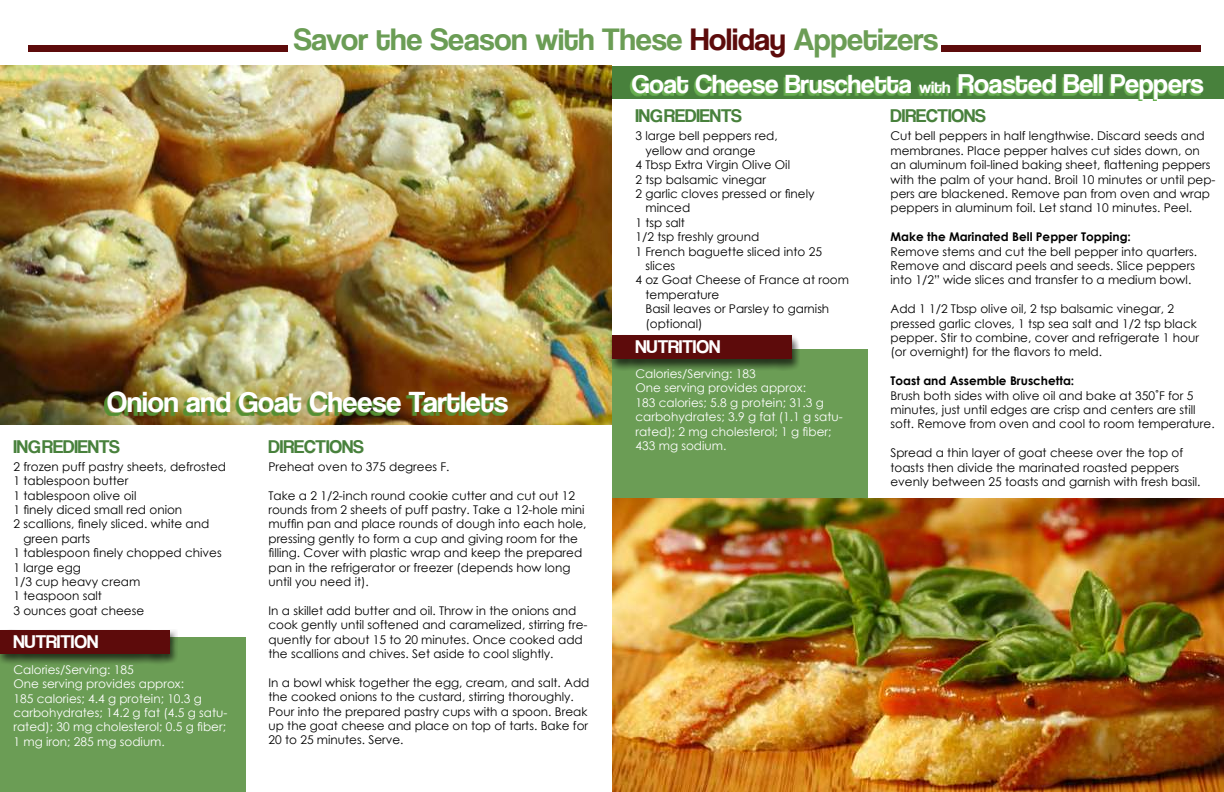
<style>
.page{position:relative;width:1224px;height:792px;background:#fff}
.page>*{position:absolute;margin:0;border:0;box-sizing:border-box;transform-origin:0 0}
.t1{font:32px "Coolvetica Rg";color:#6b9d55}
.t2{font:30px "Coolvetica Rg";color:#fff}
.t3{font:27px "Coolvetica Rg";color:#fff}
.t4{font:19px "Coolvetica Rg";color:#48813c}
.t5{font:19px "Coolvetica Rg";color:#fff}
.t6{font:12px/14.4px "Century Gothic";color:#000}
.t7{font:12px/14.4px "Century Gothic";color:#fff}
.t8{font:700 12px "Century Gothic";color:#000}
.s1{color:#5d0b0b}
.s2{font-size:17px}
.s3{font-size:28px}
</style>
<div class="page">
<img style="left:0;top:66px;width:612px;height:358px">
<div style="left:28px;top:45px;width:260px;height:7px;background:#5d0b0b"></div>
<img style="left:104px;top:394px;width:402px;height:22px">
<div style="left:0;top:637px;width:246px;height:155px;background:#6b9d55"></div>
<div style="left:0;top:629px;width:178px;height:37px;background:#000;opacity:.67"></div>
<div style="left:0;top:630px;width:169px;height:24px;background:#5d0b0b"></div>
<div style="left:612px;top:66px;width:612px;height:33px;background:#48813c"></div>
<div style="left:941px;top:45px;width:260px;height:7px;background:#5d0b0b"></div>
<img style="left:612px;top:498px;width:612px;height:294px">
<div style="left:612px;top:350px;width:256px;height:148px;background:#6b9d55"></div>
<div style="left:608px;top:334px;width:192px;height:37px;background:#000;opacity:.67"></div>
<div style="left:612px;top:335px;width:179px;height:24px;background:#5d0b0b"></div>
<svg style="left:629px;top:76px;width:572px;height:25px"></svg>
<h1 class="t1" style="left:294px;top:21px;width:646px">Savor the Season with These <span class="s1">Holiday</span> Appetizers</h1>
<h3 class="t3" style="left:632px;top:68px;width:573px">Goat Cheese Bruschetta <span class="s2">with</span> <span class="s3">Roasted Bell Peppers</span></h3>
<h2 class="t2" style="left:107px;top:384px;width:402px">Onion and Goat Cheese Tartlets</h2>
<h3 class="t4" style="left:14px;top:435px;width:108px">INGREDIENTS</h3>
<h3 class="t4" style="left:268px;top:435px;width:97px">DIRECTIONS</h3>
<p class="t6" style="left:14px;top:459px;width:214px">2 frozen puff pastry sheets, defrosted</p>
<p class="t6" style="left:14px;top:473px;width:116px">1 tablespoon butter</p>
<p class="t6" style="left:14px;top:488px;width:124px">1 tablespoon olive oil</p>
<p class="t6" style="left:14px;top:502px;width:170px">1 finely diced small red onion</p>
<p class="t6" style="left:14px;top:517px;width:197px">2 scallions, finely sliced. white and</p>
<p class="t6" style="left:23px;top:531px;width:68px">green parts</p>
<p class="t6" style="left:14px;top:545px;width:210px">1 tablespoon finely chopped chives</p>
<p class="t6" style="left:14px;top:560px;width:69px">1 large egg</p>
<p class="t6" style="left:14px;top:574px;width:128px">1/3 cup heavy cream</p>
<p class="t6" style="left:14px;top:589px;width:90px">1 teaspoon salt</p>
<p class="t6" style="left:14px;top:603px;width:132px">3 ounces goat cheese</p>
<h3 class="t5" style="left:14px;top:630px;width:86px">NUTRITION</h3>
<p class="t7" style="left:14px;top:662px;width:215px">Calories/Serving: 185<br>One serving provides approx:<br>185 calories; 4.4 g protein; 10.3 g carbohydrates; 14.2 g fat (4.5 g satu&shy;rated); 30 mg cholesterol; 0.5 g fiber;<br>1 mg iron; 285 mg sodium.</p>
<p class="t6" style="left:268px;top:459px;width:183px">Preheat oven to 375 degrees F.</p>
<p class="t6" style="left:268px;top:488px;width:319px">Take a 2 1/2-inch round cookie cutter and cut out 12 rounds from 2 sheets of puff pastry. Take a 12-hole mini muffin pan and place rounds of dough into each hole, pressing gently to form a cup and giving room for the filling. Cover with plastic wrap and keep the prepared pan in the refrigerator or freezer (depends how long until you need it).</p>
<p class="t6" style="left:268px;top:603px;width:320px">In a skillet add butter and oil. Throw in the onions and cook gently until softened and caramelized, stirring fre&shy;quently for about 15 to 20 minutes. Once cooked add the scallions and chives. Set aside to cool slightly.</p>
<p class="t6" style="left:268px;top:675px;width:322px">In a bowl whisk together the egg, cream, and salt. Add the cooked onions to the custard, stirring thoroughly.<br>Pour into the prepared pastry cups with a spoon. Break up the goat cheese and place on top of tarts. Bake for 20 to 25 minutes. Serve.</p>
<h3 class="t4" style="left:636px;top:105px;width:108px">INGREDIENTS</h3>
<h3 class="t4" style="left:890px;top:105px;width:97px">DIRECTIONS</h3>
<p class="t6" style="left:636px;top:129px;width:144px">3 large bell peppers red,</p>
<p class="t6" style="left:645px;top:143px;width:112px">yellow and orange</p>
<p class="t6" style="left:636px;top:157px;width:156px">4 Tbsp Extra Virgin Olive Oil</p>
<p class="t6" style="left:636px;top:172px;width:132px">2 tsp balsamic vinegar</p>
<p class="t6" style="left:636px;top:186px;width:181px">2 garlic cloves pressed or finely</p>
<p class="t6" style="left:645px;top:201px;width:46px">minced</p>
<p class="t6" style="left:636px;top:215px;width:51px">1 tsp salt</p>
<p class="t6" style="left:636px;top:229px;width:125px">1/2 tsp freshly ground</p>
<p class="t6" style="left:636px;top:244px;width:188px">1 French baguette sliced into 25</p>
<p class="t6" style="left:645px;top:258px;width:31px">slices</p>
<p class="t6" style="left:636px;top:273px;width:215px">4 oz Goat Cheese of France at room</p>
<p class="t6" style="left:645px;top:287px;width:75px">temperature</p>
<p class="t6" style="left:645px;top:301px;width:185px">Basil leaves or Parsley to garnish</p>
<p class="t6" style="left:645px;top:316px;width:59px">(optional)</p>
<h3 class="t5" style="left:636px;top:335px;width:86px">NUTRITION</h3>
<p class="t7" style="left:636px;top:366px;width:209px">Calories/Serving: 183<br>One serving provides approx:<br>183 calories; 5.8 g protein; 31.3 g carbohydrates; 3.9 g fat (1.1 g satu&shy;rated); 2 mg cholesterol; 1 g fiber;<br>433 mg sodium.</p>
<p class="t6" style="left:890px;top:129px;width:327px">Cut bell peppers in half lengthwise. Discard seeds and membranes. Place pepper halves cut sides down, on an aluminum foil-lined baking sheet, flattening peppers with the palm of your hand. Broil 10 minutes or until pep&shy;pers are blackened. Remove pan from oven and wrap peppers in aluminum foil. Let stand 10 minutes. Peel.</p>
<p class="t8" style="left:890px;top:228px;width:242px">Make the Marinated Bell Pepper Topping:</p>
<p class="t6" style="left:890px;top:244px;width:308px">Remove stems and cut the bell pepper into quarters.<br>Remove and discard peels and seeds. Slice peppers into 1/2” wide slices and transfer to a medium bowl.</p>
<p class="t6" style="left:890px;top:301px;width:310px">Add 1 1/2 Tbsp olive oil, 2 tsp balsamic vinegar, 2 pressed garlic cloves, 1 tsp sea salt and 1/2 tsp black pepper. Stir to combine, cover and refrigerate 1 hour (or overnight) for the flavors to meld.</p>
<p class="t8" style="left:890px;top:372px;width:185px">Toast and Assemble Bruschetta:</p>
<p class="t6" style="left:890px;top:388px;width:326px">Brush both sides with olive oil and bake at 350˚F for 5 minutes, just until edges are crisp and centers are still soft. Remove from oven and cool to room temperature.</p>
<p class="t6" style="left:890px;top:445px;width:312px">Spread a thin layer of goat cheese over the top of toasts then divide the marinated roasted peppers evenly between 25 toasts and garnish with fresh basil.</p>
</div>
